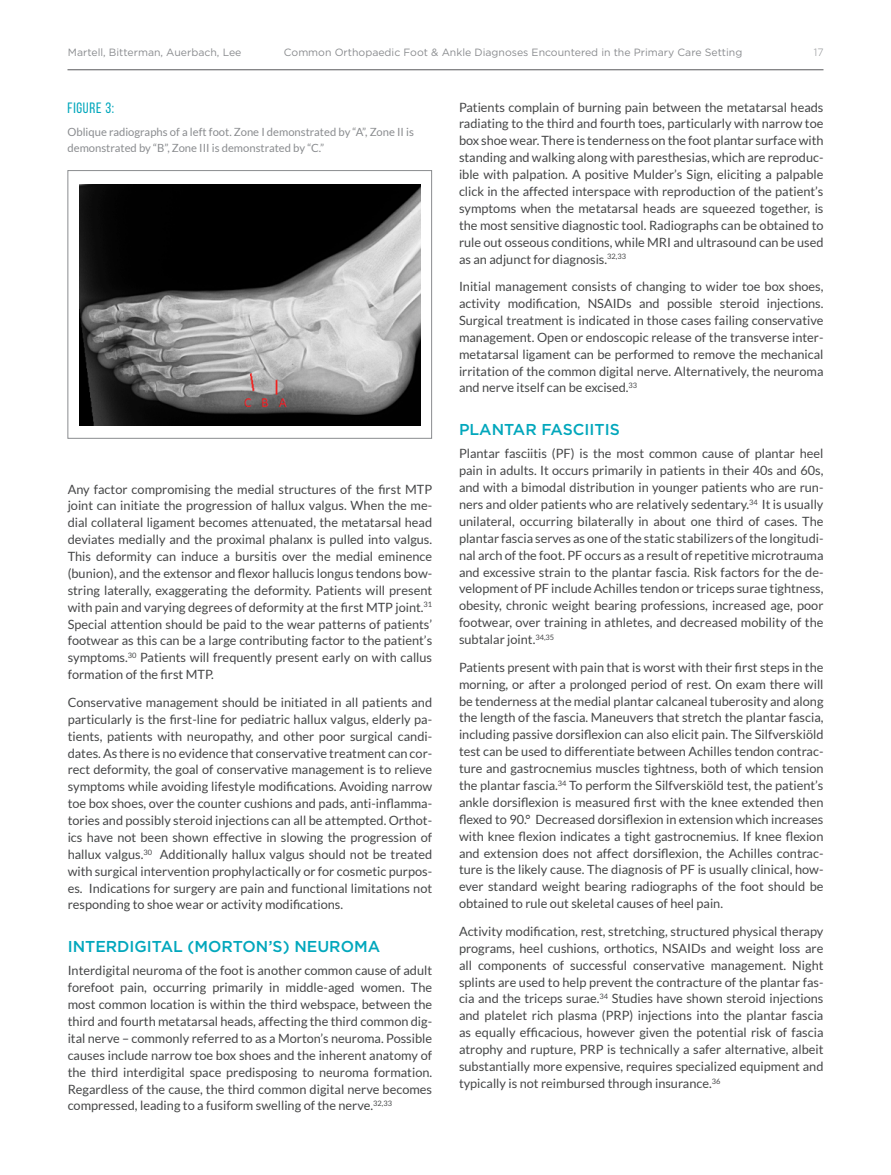
<style>
.page{position:relative;width:891px;height:1175px;background:#fff}
.page>*{position:absolute;margin:0;border:0;box-sizing:border-box;transform-origin:0 0}
.t1{font:500 15.75px "Gotham";color:#02a7bc}
.t2{font:15px "Bebas Neue";letter-spacing:.05em;color:#02a7bc}
.t3{font:12.75px/16.8px "Lato";color:#454647;text-align:justify}
.t4{font:11.25px/16.5px "Lato";color:#8a8c8f}
.t5{font:10.5px "Gotham";color:#8a8c8f}
.t6{font:300 10.5px "Gotham";color:#8a8c8f}
</style>
<div class="page">
<hr style="left:68px;top:69px;width:756px;height:1px;background:#57585a">
<div style="left:68px;top:170px;width:364px;height:269px;border:1px solid #8a8c8f"></div>
<img style="left:79px;top:184px;width:342px;height:241px">
<p class="t5" style="left:68px;top:46px;width:175px">Martell, Bitterman, Auerbach, Lee</p>
<p class="t5" style="left:284px;top:46px;width:460px">Common Orthopaedic Foot &amp; Ankle Diagnoses Encountered in the Primary Care Setting</p>
<p class="t6" style="left:814px;top:46px;width:11px">17</p>
<p class="t2" style="left:68px;top:99px;width:48px">FIGURE 3:</p>
<p class="t4" style="left:68px;top:123px;width:348px">Oblique radiographs of a left foot. Zone I demonstrated by “A”, Zone II is demonstrated by “B”, Zone III is demonstrated by “C.”</p>
<p class="t3" style="left:68px;top:480px;width:366px">Any factor compromising the medial structures of the first MTP joint can initiate the progression of hallux valgus. When the me&shy;dial collateral ligament becomes attenuated, the metatarsal head deviates medially and the proximal phalanx is pulled into valgus.<br>This deformity can induce a bursitis over the medial eminence (bunion), and the extensor and flexor hallucis longus tendons bow&shy;string laterally, exaggerating the deformity. Patients will present with pain and varying degrees of deformity at the first MTP joint.<sup>31<br></sup>Special attention should be paid to the wear patterns of patients’ footwear as this can be a large contributing factor to the patient’s symptoms.<sup>30</sup> Patients will frequently present early on with callus formation of the first MTP.</p>
<p class="t3" style="left:68px;top:693px;width:366px">Conservative management should be initiated in all patients and particularly is the first-line for pediatric hallux valgus, elderly pa&shy;tients, patients with neuropathy, and other poor surgical candi&shy;dates. As there is no evidence that conservative treatment can cor&shy;rect deformity, the goal of conservative management is to relieve symptoms while avoiding lifestyle modifications. Avoiding narrow toe box shoes, over the counter cushions and pads, anti-inflamma&shy;tories and possibly steroid injections can all be attempted. Orthot&shy;ics have not been shown effective in slowing the progression of hallux valgus.<sup>30</sup> Additionally hallux valgus should not be treated with surgical intervention prophylactically or for cosmetic purpos&shy;es. Indications for surgery are pain and functional limitations not responding to shoe wear or activity modifications.</p>
<p class="t1" style="left:68px;top:937px;width:314px">INTERDIGITAL (MORTON’S) NEUROMA</p>
<p class="t3" style="left:68px;top:962px;width:366px">Interdigital neuroma of the foot is another common cause of adult forefoot pain, occurring primarily in middle-aged women. The most common location is within the third webspace, between the third and fourth metatarsal heads, affecting the third common dig&shy;ital nerve – commonly referred to as a Morton’s neuroma. Possible causes include narrow toe box shoes and the inherent anatomy of the third interdigital space predisposing to neuroma formation.<br>Regardless of the cause, the third common digital nerve becomes compressed, leading to a fusiform swelling of the nerve.<sup>32,33</sup></p>
<p class="t3" style="left:459px;top:98px;width:366px">Patients complain of burning pain between the metatarsal heads radiating to the third and fourth toes, particularly with narrow toe box shoe wear. There is tenderness on the foot plantar surface with standing and walking along with paresthesias, which are reproduc&shy;ible with palpation. A positive Mulder’s Sign, eliciting a palpable click in the affected interspace with reproduction of the patient’s symptoms when the metatarsal heads are squeezed together, is the most sensitive diagnostic tool. Radiographs can be obtained to rule out osseous conditions, while MRI and ultrasound can be used as an adjunct for diagnosis.<sup>32,33</sup></p>
<p class="t3" style="left:459px;top:278px;width:366px">Initial management consists of changing to wider toe box shoes, activity modification, NSAIDs and possible steroid injections.<br>Surgical treatment is indicated in those cases failing conservative management. Open or endoscopic release of the transverse inter&shy;metatarsal ligament can be performed to remove the mechanical irritation of the common digital nerve. Alternatively, the neuroma and nerve itself can be excised.<sup>33</sup></p>
<p class="t1" style="left:459px;top:420px;width:162px">PLANTAR FASCIITIS</p>
<p class="t3" style="left:459px;top:445px;width:366px">Plantar fasciitis (PF) is the most common cause of plantar heel pain in adults. It occurs primarily in patients in their 40s and 60s, and with a bimodal distribution in younger patients who are run&shy;ners and older patients who are relatively sedentary.<sup>34</sup> It is usually unilateral, occurring bilaterally in about one third of cases. The plantar fascia serves as one of the static stabilizers of the longitudi&shy;nal arch of the foot. PF occurs as a result of repetitive microtrauma and excessive strain to the plantar fascia. Risk factors for the de&shy;velopment of PF include Achilles tendon or triceps surae tightness, obesity, chronic weight bearing professions, increased age, poor footwear, over training in athletes, and decreased mobility of the subtalar joint.<sup>34,35</sup></p>
<p class="t3" style="left:459px;top:658px;width:366px">Patients present with pain that is worst with their first steps in the morning, or after a prolonged period of rest. On exam there will be tenderness at the medial plantar calcaneal tuberosity and along the length of the fascia. Maneuvers that stretch the plantar fascia, including passive dorsiflexion can also elicit pain. The Silfverskiöld test can be used to differentiate between Achilles tendon contrac&shy;ture and gastrocnemius muscles tightness, both of which tension the plantar fascia.<sup>34</sup> To perform the Silfverskiöld test, the patient’s ankle dorsiflexion is measured first with the knee extended then flexed to 90.° Decreased dorsiflexion in extension which increases with knee flexion indicates a tight gastrocnemius. If knee flexion and extension does not affect dorsiflexion, the Achilles contrac&shy;ture is the likely cause. The diagnosis of PF is usually clinical, how&shy;ever standard weight bearing radiographs of the foot should be obtained to rule out skeletal causes of heel pain.</p>
<p class="t3" style="left:459px;top:922px;width:366px">Activity modification, rest, stretching, structured physical therapy programs, heel cushions, orthotics, NSAIDs and weight loss are all components of successful conservative management. Night splints are used to help prevent the contracture of the plantar fas&shy;cia and the triceps surae.<sup>34</sup> Studies have shown steroid injections and platelet rich plasma (PRP) injections into the plantar fascia as equally efficacious, however given the potential risk of fascia atrophy and rupture, PRP is technically a safer alternative, albeit substantially more expensive, requires specialized equipment and typically is not reimbursed through insurance.<sup>36</sup></p>
</div>
